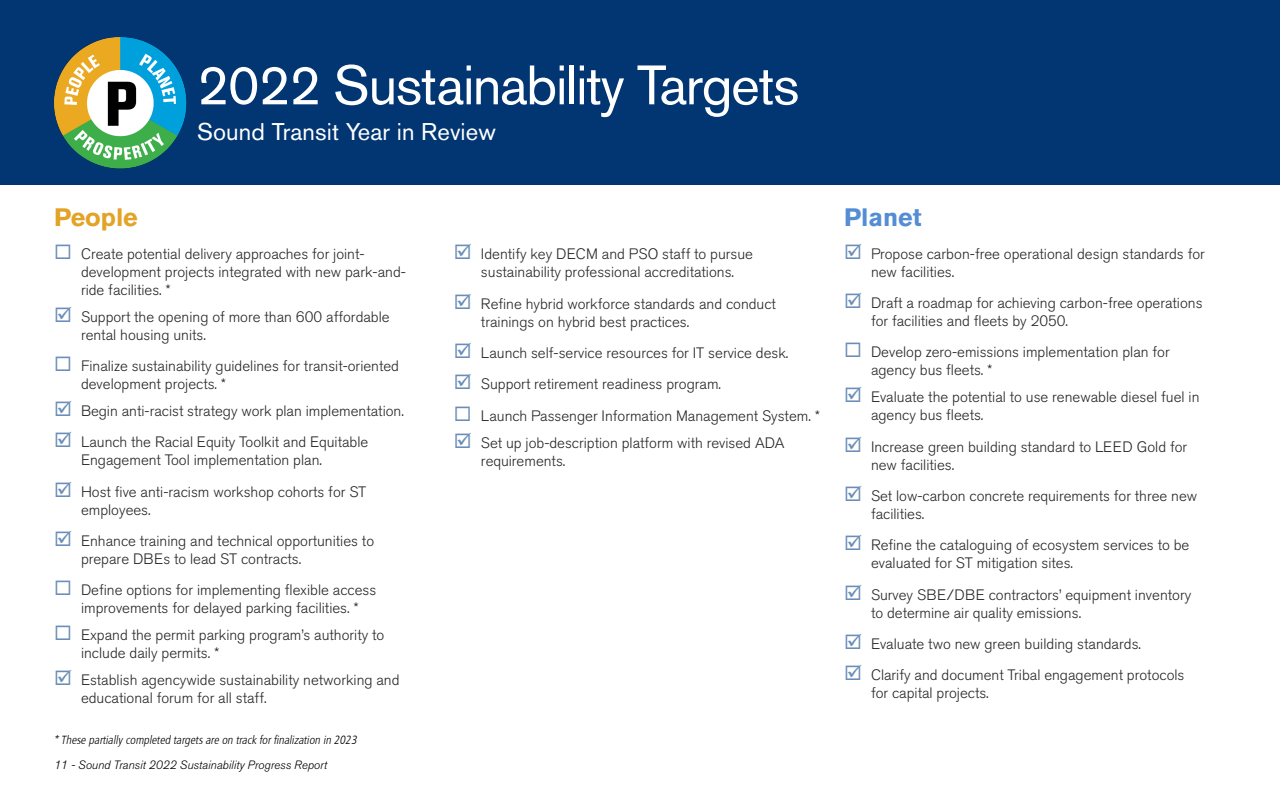
<style>
.page{position:relative;width:1280px;height:800px;background:#fff}
.page>*{position:absolute;margin:0;border:0;box-sizing:border-box;transform-origin:0 0}
.Section_headline{font:55px "Akzidenz Grotesk Std";letter-spacing:-.025em;color:#fff}
.TARGET_HEADER_2019{font:700 25px "Akzidenz Grotesk Std";color:#e2a327}
.TARGET_HEADER_2019-2{font:700 25px "Akzidenz Grotesk Std";color:#548dd4}
.Section_headline_2{font:24px "Akzidenz Grotesk Std";letter-spacing:.005em;color:#fff}
.t1{font:300 15px/18px "Akzidenz Grotesk Std";color:#262626}
.Bodycopy_Italic{font:italic 12px "Humanist 777 BT Light Condensed B";color:#000}
.Page_numbers{font:italic 300 12px "Akzidenz Grotesk Std";color:#000}
</style>
<div class="page">
<div style="left:0;top:0;width:1280px;height:185px;background:#013673"></div>
<img style="left:54px;top:37px;width:133px;height:132px">
<p class="Section_headline" style="left:197px;top:52px;width:604px">2022 Sustainability Targets</p>
<p class="Section_headline_2" style="left:197px;top:118px;width:300px">Sound Transit Year in Review</p>
<p class="TARGET_HEADER_2019" style="left:54px;top:203px;width:85px">People</p>
<p class="t1" style="left:81px;top:245px;width:326px">Create potential delivery approaches for joint&shy;development projects integrated with new park-and&shy;ride facilities. *</p>
<p class="t1" style="left:81px;top:308px;width:310px">Support the opening of more than 600 affordable rental housing units.</p>
<p class="t1" style="left:81px;top:357px;width:320px">Finalize sustainability guidelines for transit-oriented development projects. *</p>
<p class="t1" style="left:81px;top:402px;width:324px">Begin anti-racist strategy work plan implementation.</p>
<p class="t1" style="left:81px;top:434px;width:289px">Launch the Racial Equity Toolkit and Equitable<br>Engagement Tool implementation plan.</p>
<p class="t1" style="left:81px;top:483px;width:287px">Host five anti-racism workshop cohorts for ST employees.</p>
<p class="t1" style="left:81px;top:532px;width:295px">Enhance training and technical opportunities to prepare DBEs to lead ST contracts.</p>
<p class="t1" style="left:81px;top:581px;width:297px">Define options for implementing flexible access improvements for delayed parking facilities. *</p>
<p class="t1" style="left:81px;top:626px;width:305px">Expand the permit parking program’s authority to include daily permits. *</p>
<p class="t1" style="left:81px;top:671px;width:320px">Establish agencywide sustainability networking and educational forum for all staff.</p>
<p class="Bodycopy_Italic" style="left:54px;top:733px;width:307px">*These partiallycompleted targetsare on trackforfinalization in 2023</p>
<p class="Page_numbers" style="left:54px;top:758px;width:274px">11 - Sound Transit 2022 Sustainability Progress Report</p>
<p class="t1" style="left:481px;top:245px;width:274px">Identify key DECM and PSO staff to pursue sustainability professional accreditations.</p>
<p class="t1" style="left:481px;top:295px;width:297px">Refine hybrid workforce standards and conduct trainings on hybrid best practices.</p>
<p class="t1" style="left:481px;top:344px;width:309px">Launch self-service resources for IT service desk.</p>
<p class="t1" style="left:481px;top:375px;width:242px">Support retirement readiness program.</p>
<p class="t1" style="left:481px;top:407px;width:341px">Launch Passenger Information Management System. *</p>
<p class="t1" style="left:481px;top:434px;width:305px">Set up job-description platform with revised ADA requirements.</p>
<p class="TARGET_HEADER_2019-2" style="left:844px;top:203px;width:79px">Planet</p>
<p class="t1" style="left:871px;top:245px;width:335px">Propose carbon-free operational design standards for new facilities.</p>
<p class="t1" style="left:871px;top:294px;width:333px">Draft a roadmap for achieving carbon-free operations for facilities and fleets by 2050.</p>
<p class="t1" style="left:871px;top:344px;width:300px">Develop zero-emissions implementation plan for agency bus fleets. *</p>
<p class="t1" style="left:871px;top:389px;width:330px">Evaluate the potential to use renewable diesel fuel in agency bus fleets.</p>
<p class="t1" style="left:871px;top:438px;width:318px">Increase green building standard to LEED Gold for new facilities.</p>
<p class="t1" style="left:871px;top:487px;width:328px">Set low-carbon concrete requirements for three new facilities.</p>
<p class="t1" style="left:871px;top:536px;width:320px">Refine the cataloguing of ecosystem services to be evaluated for ST mitigation sites.</p>
<p class="t1" style="left:871px;top:586px;width:322px">Survey SBE/DBE contractors’ equipment inventory to determine air quality emissions.</p>
<p class="t1" style="left:871px;top:635px;width:272px">Evaluate two new green building standards.</p>
<p class="t1" style="left:871px;top:666px;width:315px">Clarify and document Tribal engagement protocols for capital projects.</p>
</div>
